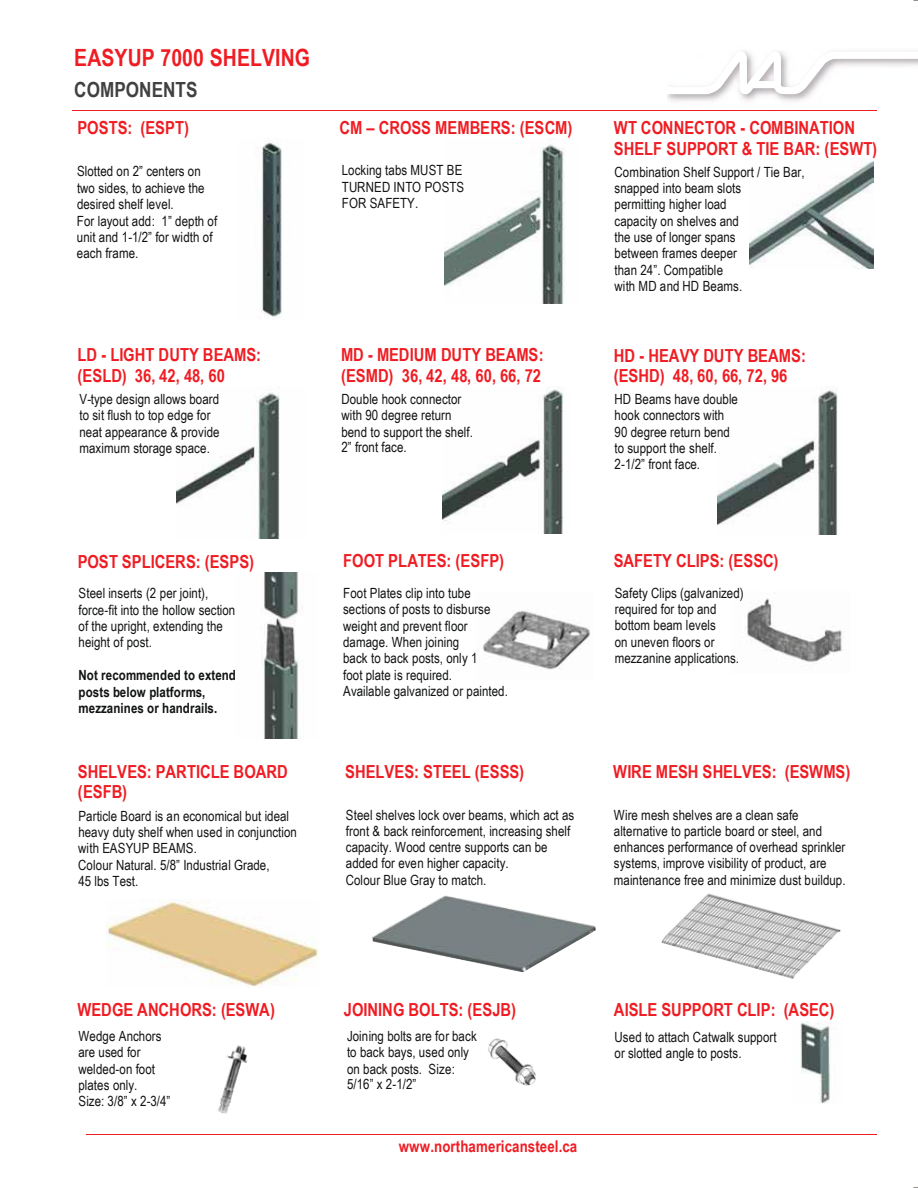
<style>
.page{position:relative;width:918px;height:1188px;background:#fff}
.page>*{position:absolute;margin:0;border:0;box-sizing:border-box;transform-origin:0 0}
.t1{font:700 23.7px "Arial Narrow";letter-spacing:.005em;color:#ef1d23}
.t2{font:700 20.85px "Arial Narrow";letter-spacing:.005em;color:#414141}
.t3{font:700 18px/20.5px "Arial Narrow";color:#ef1d23}
.t4{font:700 16.2px "Arial Narrow";letter-spacing:.005em;color:#ef1d23}
.t5{font:14.1px/16.4px "Arial Narrow";letter-spacing:.005em;color:#111212}
.t6{font:700 14.1px/16.4px "Arial Narrow";letter-spacing:.005em;color:#111212}
</style>
<div class="page">
<hr style="left:86px;top:1134px;width:791px;height:1px;background:#ef1d23">
<hr style="left:72px;top:110px;width:805px;height:1px;background:#ef1d23">
<img style="left:262px;top:572px;width:41px;height:166px">
<img style="left:177px;top:392px;width:103px;height:147px">
<img style="left:717px;top:390px;width:121px;height:144px">
<img style="left:443px;top:389px;width:121px;height:144px">
<img style="left:444px;top:144px;width:121px;height:160px">
<img style="left:833px;top:159px;width:41px;height:109px">
<img style="left:763px;top:598px;width:79px;height:65px">
<img style="left:442px;top:501px;width:122px;height:19px">
<img style="left:526px;top:611px;width:64px;height:59px">
<img style="left:261px;top:142px;width:21px;height:175px">
<img style="left:176px;top:392px;width:58px;height:110px">
<img style="left:443px;top:391px;width:50px;height:70px">
<img style="left:717px;top:391px;width:48px;height:97px">
<img style="left:749px;top:187px;width:84px;height:82px">
<img style="left:483px;top:610px;width:43px;height:54px">
<img style="left:747px;top:604px;width:16px;height:40px">
<img style="left:444px;top:162px;width:44px;height:119px">
<img style="left:107px;top:901px;width:211px;height:86px">
<img style="left:800px;top:1022px;width:31px;height:82px">
<img style="left:372px;top:895px;width:224px;height:77px">
<img style="left:661px;top:893px;width:180px;height:86px">
<img style="left:488px;top:1038px;width:48px;height:48px">
<img style="left:218px;top:1045px;width:30px;height:69px">
<img style="left:667px;top:51px;width:144px;height:51px">
<svg style="left:667px;top:52px;width:251px;height:42px"></svg>
<h1 class="t1" style="left:74px;top:39px;width:237px">EASYUP 7000 SHELVING</h1>
<h2 class="t2" style="left:74px;top:74px;width:125px">COMPONENTS</h2>
<p class="t3" style="left:77px;top:116px;width:113px">POSTS: (ESPT)</p>
<p class="t5" style="left:77px;top:163px;width:142px">Slotted on 2” centers on two sides, to achieve the desired shelf level.<br>For layout add: 1” depth of unit and 1-1/2” for width of each frame.</p>
<p class="t3" style="left:340px;top:117px;width:234px">CM – CROSS MEMBERS: (ESCM)</p>
<p class="t3" style="left:614px;top:117px;width:265px">WT CONNECTOR - COMBINATION<br>SHELF SUPPORT &amp; TIE BAR: (ESWT)</p>
<p class="t5" style="left:342px;top:162px;width:124px">Locking tabs MUST BE<br>TURNED INTO POSTS<br>FOR SAFETY.</p>
<p class="t5" style="left:615px;top:163px;width:192px">Combination Shelf Support / Tie Bar, snapped into beam slots<br>permitting higher load<br>capacity on shelves and<br>the use of longer spans<br>between frames deeper<br>than 24”. Compatible<br>with MD and HD Beams.</p>
<p class="t3" style="left:78px;top:343px;width:185px">LD - LIGHT DUTY BEAMS: (ESLD) 36, 42, 48, 60</p>
<p class="t3" style="left:614px;top:344px;width:194px">HD - HEAVY DUTY BEAMS: (ESHD) 48, 60, 66, 72, 96</p>
<p class="t3" style="left:341px;top:343px;width:204px">MD - MEDIUM DUTY BEAMS: (ESMD) 36, 42, 48, 60, 66, 72</p>
<p class="t5" style="left:79px;top:390px;width:142px">V-type design allows board to sit flush to top edge for neat appearance &amp; provide maximum storage space.</p>
<p class="t5" style="left:341px;top:390px;width:133px">Double hook connector with 90 degree return bend to support the shelf.<br>2” front face.</p>
<p class="t5" style="left:615px;top:390px;width:125px">HD Beams have double hook connectors with<br>90 degree return bend to support the shelf.<br>2-1/2” front face.</p>
<p class="t3" style="left:78px;top:550px;width:178px">POST SPLICERS: (ESPS)</p>
<p class="t5" style="left:79px;top:585px;width:158px">Steel inserts (2 per joint), force-fit into the hollow section of the upright, extending the height of post.</p>
<p class="t6" style="left:79px;top:666px;width:159px">Not recommended to extend posts below platforms, mezzanines or handrails.</p>
<p class="t3" style="left:78px;top:760px;width:211px">SHELVES: PARTICLE BOARD (ESFB)</p>
<p class="t5" style="left:78px;top:807px;width:220px">Particle Board is an economical but ideal heavy duty shelf when used in conjunction with EASYUP BEAMS.<br>Colour Natural. 5/8” Industrial Grade,<br>45 lbs Test.</p>
<p class="t3" style="left:343px;top:550px;width:162px">FOOT PLATES: (ESFP)</p>
<p class="t5" style="left:343px;top:584px;width:166px">Foot Plates clip into tube sections of posts to disburse weight and prevent floor damage. When joining<br>back to back posts, only 1<br>foot plate is required.<br>Available galvanized or painted.</p>
<p class="t3" style="left:345px;top:760px;width:180px">SHELVES: STEEL (ESSS)</p>
<p class="t5" style="left:346px;top:806px;width:230px">Steel shelves lock over beams, which act as front &amp; back reinforcement, increasing shelf capacity. Wood centre supports can be added for even higher capacity.<br>Colour Blue Gray to match.</p>
<p class="t3" style="left:614px;top:550px;width:166px">SAFETY CLIPS: (ESSC)</p>
<p class="t5" style="left:615px;top:584px;width:131px">Safety Clips (galvanized) required for top and bottom beam levels<br>on uneven floors or mezzanine applications.</p>
<p class="t3" style="left:613px;top:760px;width:239px">WIRE MESH SHELVES: (ESWMS)</p>
<p class="t5" style="left:614px;top:806px;width:233px">Wire mesh shelves are a clean safe alternative to particle board or steel, and enhances performance of overhead sprinkler systems, improve visibility of product, are maintenance free and minimize dust buildup.</p>
<p class="t3" style="left:77px;top:999px;width:199px">WEDGE ANCHORS: (ESWA)</p>
<p class="t3" style="left:344px;top:999px;width:174px">JOINING BOLTS: (ESJB)</p>
<p class="t5" style="left:78px;top:1028px;width:93px">Wedge Anchors are used for welded-on foot plates only.<br>Size: 3/8” x 2-3/4”</p>
<p class="t5" style="left:347px;top:1027px;width:131px">Joining bolts are for back to back bays, used only on back posts. Size:<br>5/16” x 2-1/2”</p>
<p class="t4" style="left:399px;top:1134px;width:180px">www.northamericansteel.ca</p>
<p class="t3" style="left:614px;top:998px;width:222px">AISLE SUPPORT CLIP: (ASEC)</p>
<p class="t5" style="left:615px;top:1028px;width:164px;line-height:15.9px">Used to attach Catwalk support or slotted angle to posts.</p>
</div>
